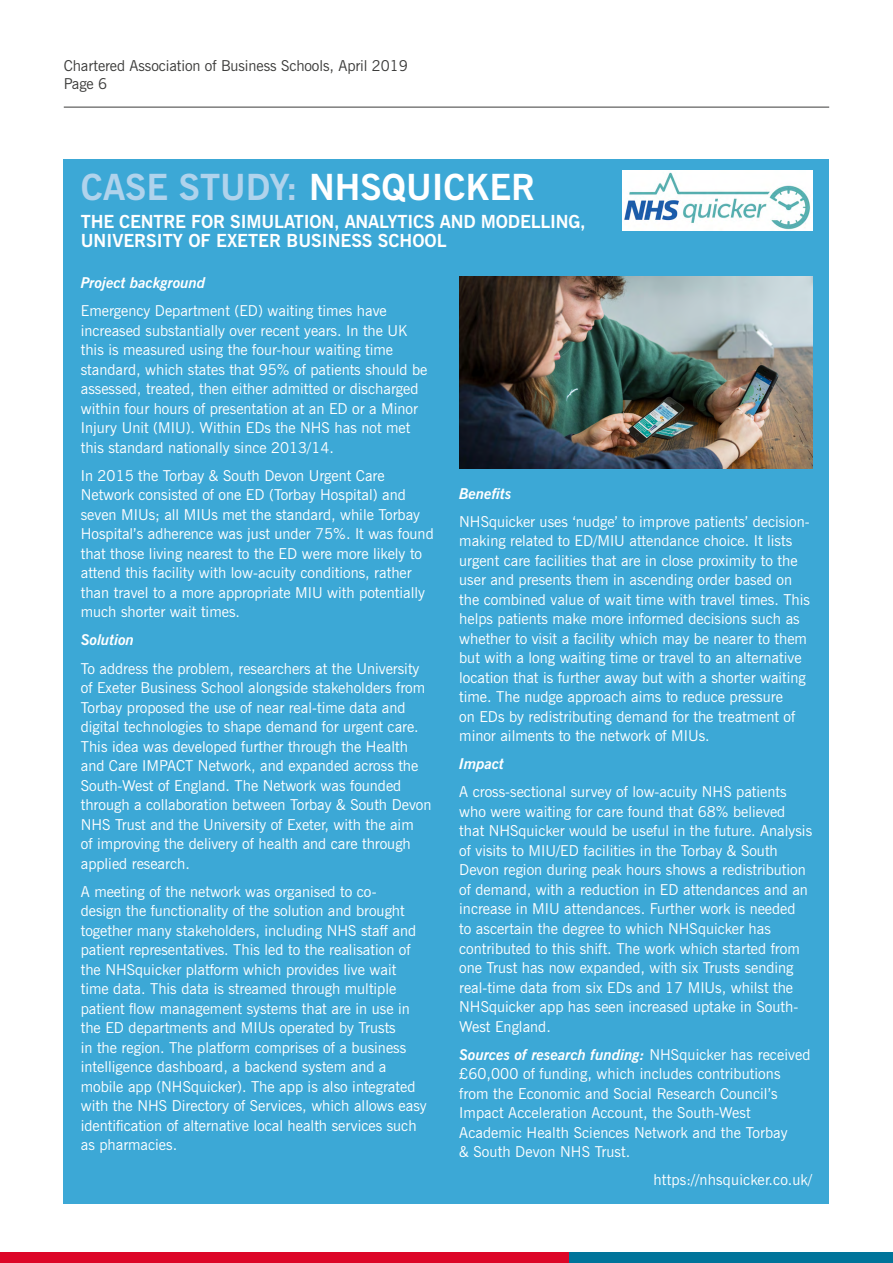
<style>
.page{position:relative;width:893px;height:1263px;background:#fff}
.page>*{position:absolute;margin:0;border:0;box-sizing:border-box;transform-origin:0 0}
.t1{font:700 36px "News Gothic BT";color:#b0d3ec}
.t2{font:700 18px/19.5px "News Gothic BT";letter-spacing:-.01em;color:#fff}
.t3{font:15px/19.5px "News Gothic BT";color:#fff}
.t4{font:15px/18px "News Gothic BT";letter-spacing:-.005em;color:#3c3c3b}
.t5{font:italic 700 15px "News Gothic BT";color:#fff}
.s1{color:#fff}
.s2{font-weight:700;font-style:italic}
</style>
<div class="page">
<hr style="left:64px;top:107px;width:765px;height:1px;background:#3c3c3b">
<div style="left:0;top:1252px;width:570px;height:11px;background:#dd0627"></div>
<div style="left:570px;top:1252px;width:323px;height:11px;background:#00749a"></div>
<div style="left:64px;top:159px;width:765px;height:1044px;background:#3ca8d6"></div>
<img style="left:459px;top:276px;width:353px;height:193px">
<img style="left:622px;top:171px;width:190px;height:60px">
<p class="t4" style="left:64px;top:57px;width:346px">Chartered Association of Business Schools, April 2019<br>Page 6</p>
<h1 class="t1" style="left:81px;top:165px;width:456px">CASE STUDY: <span class="s1">NHSQUICKER</span></h1>
<p class="t2" style="left:81px;top:212px;width:506px">THE CENTRE FOR SIMULATION, ANALYTICS AND MODELLING,<br>UNIVERSITY OF EXETER BUSINESS SCHOOL</p>
<p class="t5" style="left:81px;top:274px;width:126px">Project background</p>
<p class="t3" style="left:81px;top:301px;width:348px">Emergency Department (ED) waiting times have increased substantially over recent years. In the UK this is measured using the four-hour waiting time standard, which states that 95% of patients should be assessed, treated, then either admitted or discharged within four hours of presentation at an ED or a Minor Injury Unit (MIU). Within EDs the NHS has not met this standard nationally since 2013/14.</p>
<p class="t3" style="left:81px;top:466px;width:354px">In 2015 the Torbay &amp; South Devon Urgent Care Network consisted of one ED (Torbay Hospital) and seven MIUs; all MIUs met the standard, while Torbay Hospital’s adherence was just under 75%. It was found that those living nearest to the ED were more likely to attend this facility with low-acuity conditions, rather than travel to a more appropriate MIU with potentially much shorter wait times.</p>
<p class="t5" style="left:81px;top:631px;width:55px">Solution</p>
<p class="t3" style="left:81px;top:658px;width:352px">To address the problem, researchers at the University of Exeter Business School alongside stakeholders from Torbay proposed the use of near real-time data and digital technologies to shape demand for urgent care.<br>This idea was developed further through the Health and Care IMPACT Network, and expanded across the South-West of England. The Network was founded through a collaboration between Torbay &amp; South Devon NHS Trust and the University of Exeter, with the aim<br>of improving the delivery of health and care through applied research.</p>
<p class="t3" style="left:81px;top:881px;width:347px">A meeting of the network was organised to co-<br>design the functionality of the solution and brought together many stakeholders, including NHS staff and patient representatives. This led to the realisation of the NHSquicker platform which provides live wait time data. This data is streamed through multiple patient flow management systems that are in use in the ED departments and MIUs operated by Trusts<br>in the region. The platform comprises of a business intelligence dashboard, a backend system and a mobile app (NHSquicker). The app is also integrated with the NHS Directory of Services, which allows easy identification of alternative local health services such as pharmacies.</p>
<p class="t5" style="left:459px;top:484px;width:54px">Benefits</p>
<p class="t3" style="left:459px;top:512px;width:352px">NHSquicker uses ‘nudge’ to improve patients’ decision&shy;making related to ED/MIU attendance choice. It lists urgent care facilities that are in close proximity to the user and presents them in ascending order based on the combined value of wait time with travel times. This helps patients make more informed decisions such as whether to visit a facility which may be nearer to them but with a long waiting time or travel to an alternative location that is further away but with a shorter waiting time. The nudge approach aims to reduce pressure<br>on EDs by redistributing demand for the treatment of minor ailments to the network of MIUs.</p>
<p class="t5" style="left:459px;top:755px;width:46px">Impact</p>
<p class="t3" style="left:459px;top:782px;width:354px">A cross-sectional survey of low-acuity NHS patients who were waiting for care found that 68% believed that NHSquicker would be useful in the future. Analysis of visits to MIU/ED facilities in the Torbay &amp; South Devon region during peak hours shows a redistribution of demand, with a reduction in ED attendances and an increase in MIU attendances. Further work is needed<br>to ascertain the degree to which NHSquicker has contributed to this shift. The work which started from one Trust has now expanded, with six Trusts sending real-time data from six EDs and 17 MIUs, whilst the NHSquicker app has seen increased uptake in South-West England.</p>
<p class="t3" style="left:459px;top:1044px;width:353px"><span class="s2">Sources of research funding:</span> NHSquicker has received £60,000 of funding, which includes contributions from the Economic and Social Research Council’s Impact Acceleration Account, the South-West Academic Health Sciences Network and the Torbay<br>&amp; South Devon NHS Trust.</p>
<p class="t3" style="left:654px;top:1170px;width:160px">https://nhsquicker.co.uk/</p>
</div>
